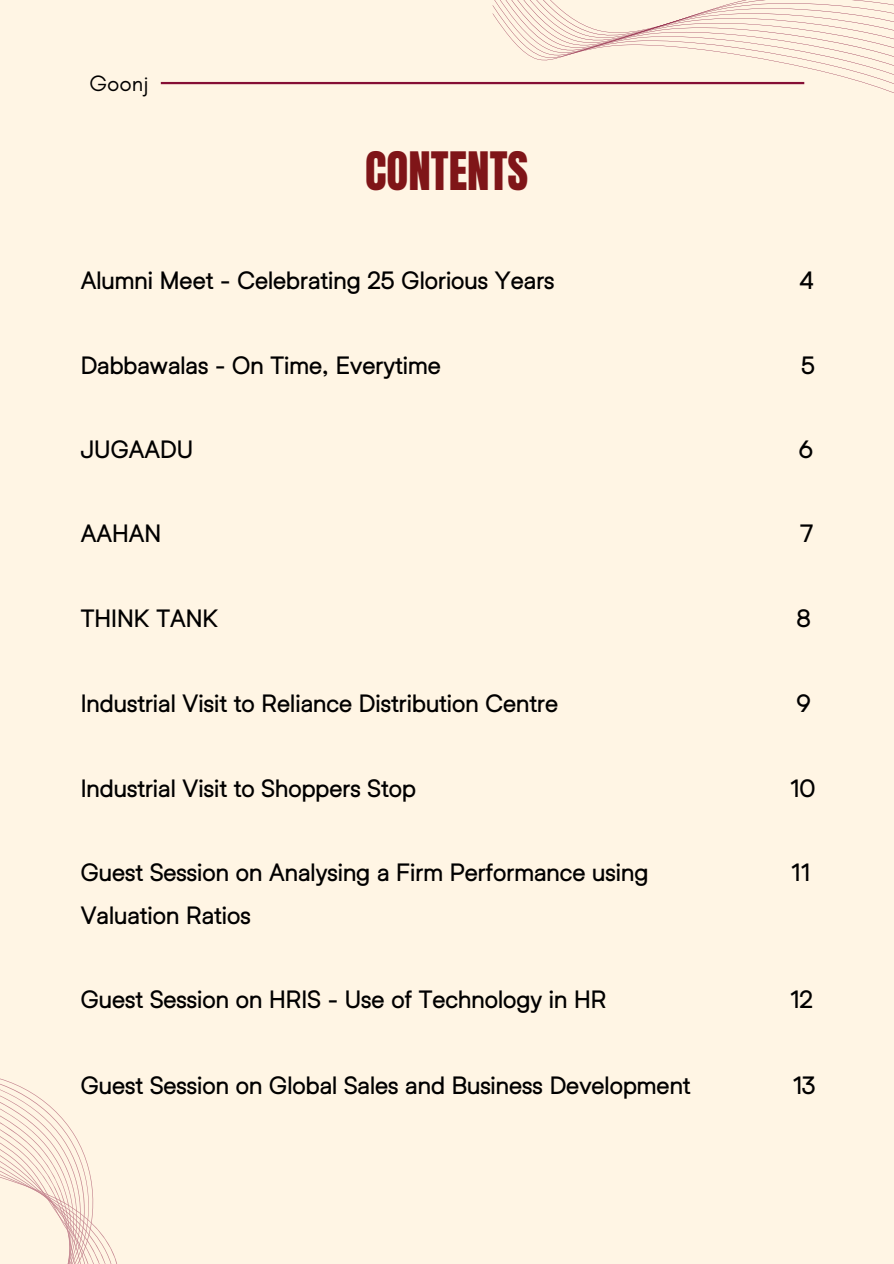
<style>
.page{position:relative;width:894px;height:1264px;background:#fff}
.page>*{position:absolute;margin:0;border:0;box-sizing:border-box;transform-origin:0 0}
.t1{font:45px "Anton";color:#7f1518}
.t2{font:700 24px "Helixa";color:#000}
.t3{font:22.5px "Glacial Indifference";color:#000}
</style>
<div class="page">
<div style="left:0;top:0;width:893px;height:1263px;background:#fff5e4"></div>
<svg style="left:0;top:1078px;width:117px;height:185px"></svg>
<hr style="left:161px;top:82px;width:643px;height:2px;background:#850e35">
<svg style="left:492px;top:0;width:401px;height:93px"></svg>
<p class="t3" style="left:89px;top:70px;width:61px">Goonj</p>
<p class="t1" style="left:365px;top:138px;width:164px">CONTENTS</p>
<p class="t2" style="left:81px;top:267px;width:475px">Alumni Meet - Celebrating 25 Glorious Years</p>
<p class="t2" style="left:799px;top:267px;width:16px">4</p>
<h1 class="t2" style="left:81px;top:351px;width:361px">Dabbawalas - On Time, Everytime</h1>
<h1 class="t2" style="left:801px;top:351px;width:15px">5</h1>
<p class="t2" style="left:81px;top:435px;width:114px">JUGAADU</p>
<p class="t2" style="left:798px;top:435px;width:16px">6</p>
<p class="t2" style="left:81px;top:520px;width:82px">AAHAN</p>
<p class="t2" style="left:800px;top:520px;width:14px">7</p>
<p class="t2" style="left:81px;top:604px;width:139px">THINK TANK</p>
<p class="t2" style="left:796px;top:604px;width:16px">8</p>
<p class="t2" style="left:81px;top:690px;width:479px">Industrial Visit to Reliance Distribution Centre</p>
<p class="t2" style="left:796px;top:690px;width:16px">9</p>
<p class="t2" style="left:81px;top:774px;width:336px">Industrial Visit to Shoppers Stop</p>
<p class="t2" style="left:789px;top:774px;width:27px">10</p>
<p class="t2" style="left:81px;top:858px;width:569px">Guest Session on Analysing a Firm Performance using</p>
<p class="t2" style="left:791px;top:858px;width:20px">11</p>
<p class="t2" style="left:81px;top:901px;width:171px">Valuation Ratios</p>
<h3 class="t2" style="left:81px;top:986px;width:527px">Guest Session on HRIS - Use of Technology in HR</h3>
<h3 class="t2" style="left:790px;top:986px;width:24px">12</h3>
<h3 class="t2" style="left:81px;top:1071px;width:611px">Guest Session on Global Sales and Business Development</h3>
<h3 class="t2" style="left:792px;top:1071px;width:24px">13</h3>
</div>
